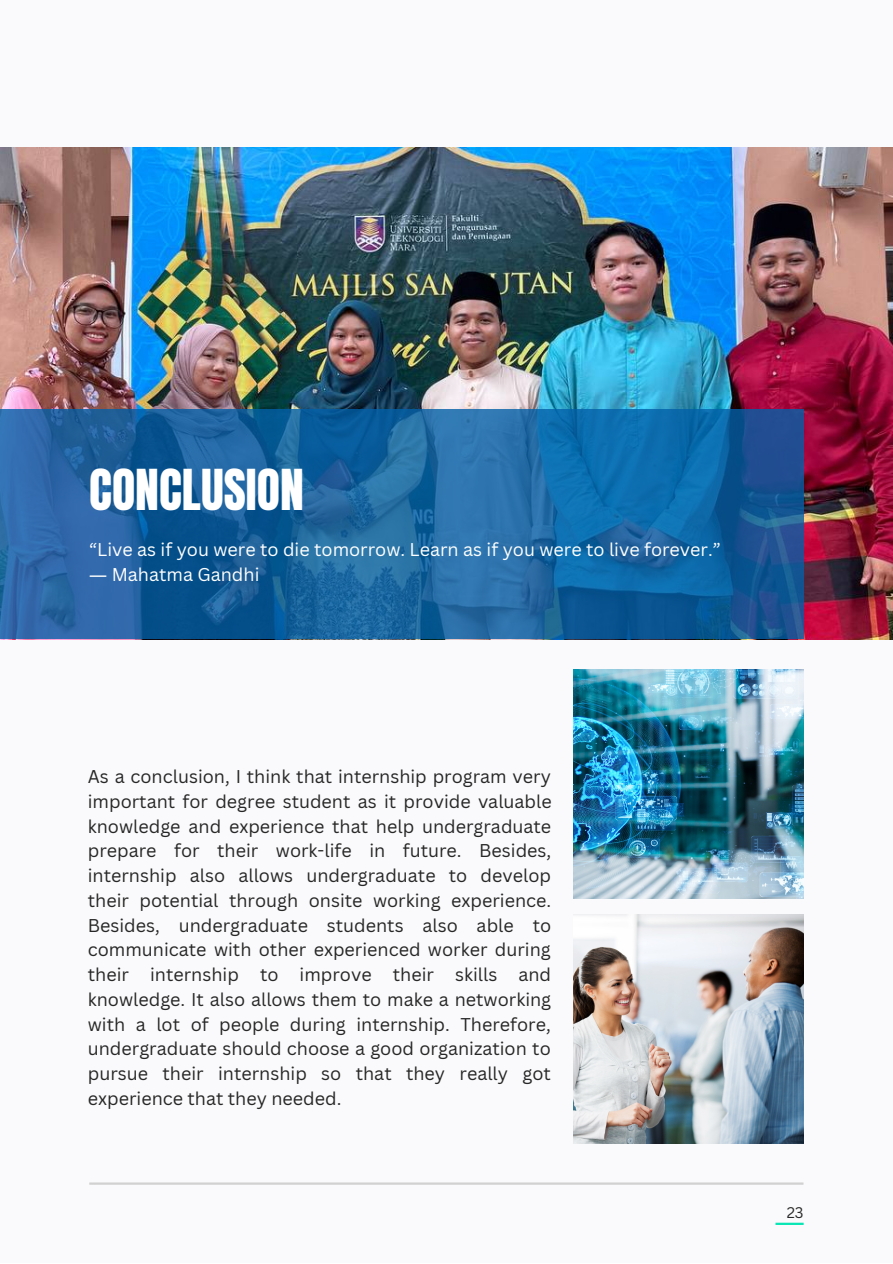
<style>
.page{position:relative;width:893px;height:1264px;background:#fff}
.page>*{position:absolute;margin:0;border:0;box-sizing:border-box;transform-origin:0 0}
.t1{font:48px "Anton";color:#fff}
.t2{font:18px/24.8px "Canva Sans";color:#272727;text-align:justify}
.t3{font:18px "Canva Sans";color:#fff}
.t4{font:15px "Canva Sans";color:#272727}
.s1{font-family:"Noto Sans"}
</style>
<div class="page">
<div style="left:0;top:0;width:892px;height:1262px;background:#faf9fb"></div>
<img style="left:0;top:148px;width:892px;height:491px">
<svg style="left:0;top:409px;width:803px;height:229px;background:#1a63a0"></svg>
<img style="left:573px;top:914px;width:230px;height:229px">
<img style="left:573px;top:669px;width:230px;height:229px">
<hr style="left:775px;top:1222px;width:28px;height:2px;background:#09e6b5">
<hr style="left:89px;top:1182px;width:714px;height:2px;background:#d1d1d1">
<p class="t1" style="left:89px;top:455px;width:216px">CONCLUSION</p>
<p class="t3" style="left:89px;top:537px;width:633px">“Live as if you were to die tomorrow. Learn as if you were to live forever.”</p>
<p class="t3" style="left:89px;top:561px;width:172px"><span class="s1">―</span> Mahatma Gandhi</p>
<p class="t2" style="left:88px;top:763px;width:465px">As a conclusion, I think that internship program very important for degree student as it provide valuable knowledge and experience that help undergraduate prepare for their work-life in future. Besides, internship also allows undergraduate to develop their potential through onsite working experience.<br>Besides, undergraduate students also able to communicate with other experienced worker during their internship to improve their skills and knowledge. It also allows them to make a networking with a lot of people during internship. Therefore, undergraduate should choose a good organization to pursue their internship so that they really got experience that they needed.</p>
<p class="t4" style="left:786px;top:1201px;width:18px">23</p>
</div>
